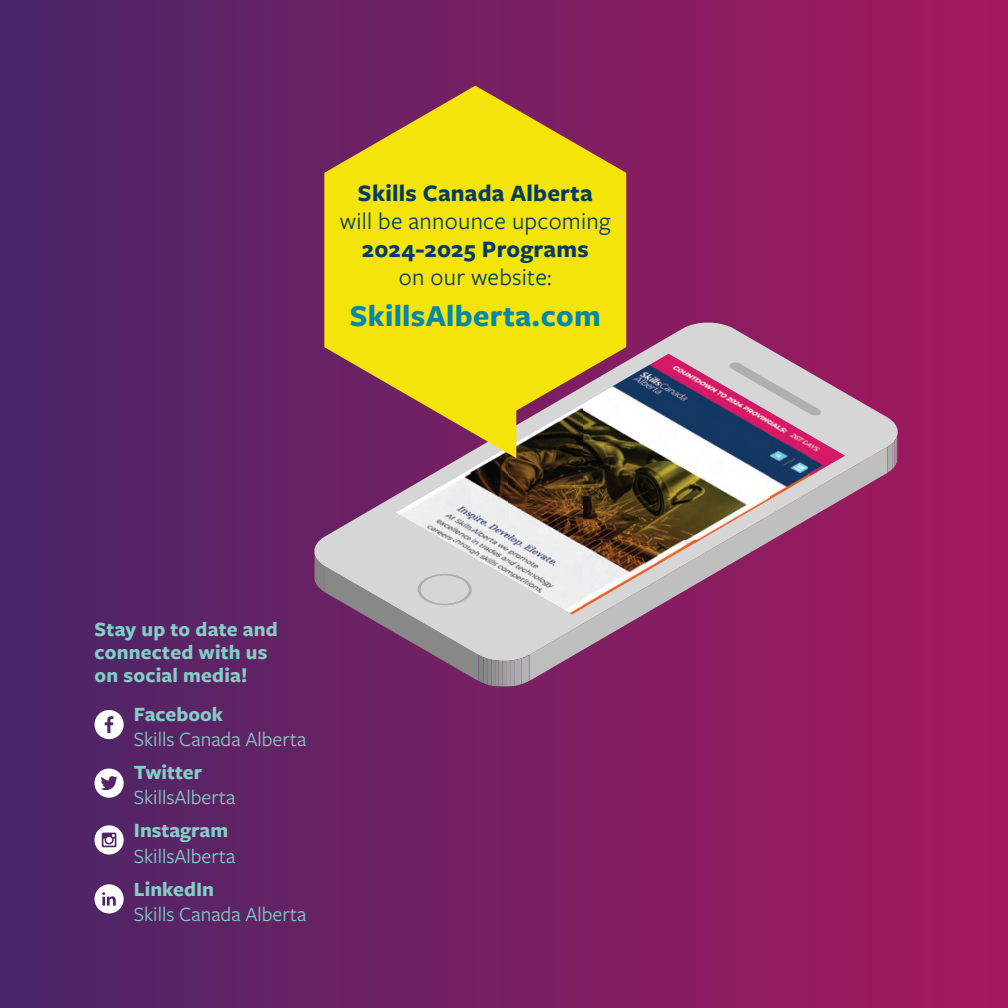
<style>
.page{position:relative;width:1008px;height:1008px;background:#fff}
.page>*{position:absolute;margin:0;border:0;box-sizing:border-box;transform-origin:0 0}
.Heading_2{font:700 31.5px "Freight Sans Pro";letter-spacing:.01em;color:#0088ad}
.Body_Copy{font:700 24.5px/28px "Freight Sans Pro";letter-spacing:.01em;color:#043d60;text-align:center}
.t1{font:21px/25.2px "Freight Sans Pro";color:#83cec5}
.Body_Copy-2{font:700 21px/22.8px "Freight Sans Pro";letter-spacing:.01em;color:#83cec5}
.s1{font-weight:400}
.s2{font-weight:700}
</style>
<div class="page">
<div style="left:0;top:0;width:1008px;height:1008px;background:linear-gradient(to right,#492668,#a6185d)"></div>
<svg style="left:95px;top:710px;width:29px;height:29px"></svg>
<svg style="left:95px;top:769px;width:29px;height:29px"></svg>
<svg style="left:95px;top:825px;width:29px;height:30px"></svg>
<svg style="left:95px;top:884px;width:29px;height:29px"></svg>
<svg style="left:530px;top:663px;width:357px;height:18px;background:#8d2264"></svg>
<svg style="left:311px;top:321px;width:590px;height:342px;background:#9a477a"></svg>
<svg style="left:395px;top:354px;width:450px;height:260px;background:#a45985"></svg>
<img style="left:583px;top:354px;width:188px;height:186px">
<img style="left:508px;top:458px;width:75px;height:156px">
<img style="left:770px;top:416px;width:38px;height:83px">
<img style="left:470px;top:458px;width:38px;height:93px">
<img style="left:808px;top:434px;width:37px;height:43px">
<img style="left:395px;top:469px;width:76px;height:71px">
<img style="left:443px;top:540px;width:28px;height:11px">
<img style="left:582px;top:540px;width:76px;height:68px">
<img style="left:658px;top:540px;width:42px;height:25px">
<svg style="left:729px;top:362px;width:93px;height:54px;background:#cbb0bc"></svg>
<svg style="left:314px;top:551px;width:216px;height:135px;background:#a790a4"></svg>
<svg style="left:324px;top:86px;width:302px;height:372px;background:#d0b224"></svg>
<p class="Body_Copy" style="left:340px;top:178px;width:272px">Skills Canada Alberta <span class="s1">will be announce upcoming<br></span>2024-2025 Programs<br><span class="s1">on our website:</span></p>
<p class="Heading_2" style="left:350px;top:294px;width:252px">SkillsAlberta.com</p>
<p class="Body_Copy-2" style="left:94px;top:617px;width:185px">Stay up to date and connected with us on social media!</p>
<p class="t1" style="left:134px;top:701px;width:174px"><span class="s2">Facebook<br></span>Skills Canada Alberta</p>
<p class="t1" style="left:134px;top:759px;width:103px"><span class="s2">Twitter<br></span>SkillsAlberta</p>
<p class="t1" style="left:134px;top:817px;width:103px"><span class="s2">Instagram<br></span>SkillsAlberta</p>
<p class="t1" style="left:134px;top:875px;width:174px"><span class="s2">LinkedIn<br></span>Skills Canada Alberta</p>
</div>
